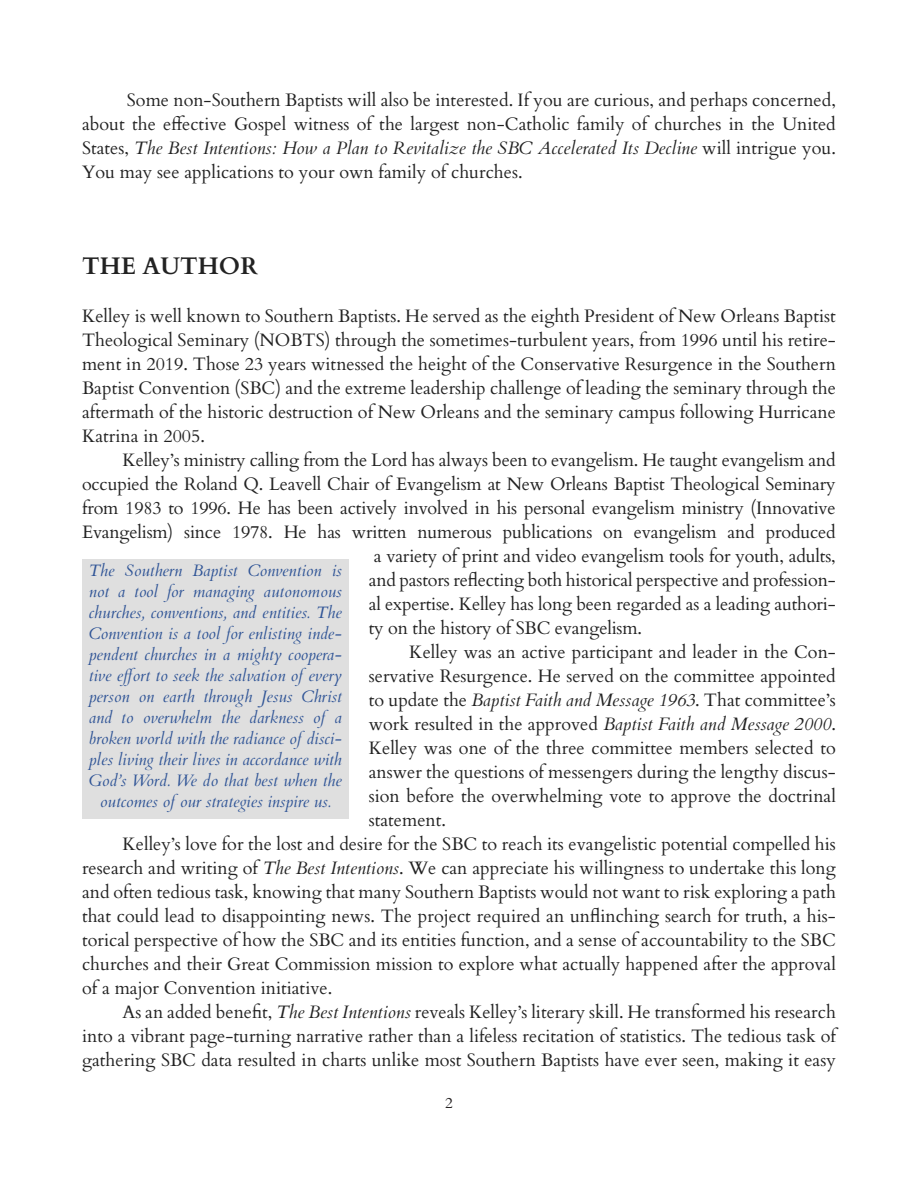
<style>
.page{position:relative;width:918px;height:1188px;background:#fff}
.page>*{position:absolute;margin:0;border:0;box-sizing:border-box;transform-origin:0 0}
.t1{font:700 24px "Cardo";color:#222}
.t2{font:18px/24px "Cardo";color:#222;text-align:justify}
.t3{font:italic 16.5px/21px "Cardo";color:#2f5496;text-align:center}
.ATS_page_numbers{font:15px "Cardo";color:#231f20}
.s1{font-style:italic}
</style>
<div class="page">
<div style="left:82px;top:559px;width:267px;height:260px;background:#dfdfdf"></div>
<p class="t2" style="left:82px;top:87px;width:755px;text-indent:45px">Some non-Southern Baptists will also be interested. If you are curious, and perhaps concerned, about the effective Gospel witness of the largest non-Catholic family of churches in the United States, <span class="s1">The Best Intentions: How a Plan to Revitalize the SBC Accelerated Its Decline</span> will intrigue you.<br>You may see applications to your own family of churches.</p>
<p class="t1" style="left:82px;top:247px;width:177px">THE AUTHOR</p>
<p class="t2" style="left:82px;top:303px;width:755px">Kelley is well known to Southern Baptists. He served as the eighth President of New Orleans Baptist Theological Seminary (NOBTS) through the sometimes-turbulent years, from 1996 until his retire&shy;ment in 2019. Those 23 years witnessed the height of the Conservative Resurgence in the Southern Baptist Convention (SBC) and the extreme leadership challenge of leading the seminary through the aftermath of the historic destruction of New Orleans and the seminary campus following Hurricane Katrina in 2005.</p>
<p class="t2" style="left:82px;top:447px;width:755px;text-indent:40px">Kelley’s ministry calling from the Lord has always been to evangelism. He taught evangelism and occupied the Roland Q. Leavell Chair of Evangelism at New Orleans Baptist Theological Seminary from 1983 to 1996. He has been actively involved in his personal evangelism ministry (Innovative Evangelism) since 1978. He has written numerous publications on evangelism and produced</p>
<p class="t3" style="left:89px;top:560px;width:254px">The Southern Baptist Convention is not a tool for managing autonomous churches, conventions, and entities. The Convention is a tool for enlisting inde&shy;pendent churches in a mighty coopera&shy;tive effort to seek the salvation of every person on earth through Jesus Christ and to overwhelm the darkness of a broken world with the radiance of disci&shy;ples living their lives in accordance with God’s Word. We do that best when the outcomes of our strategies inspire us.</p>
<p class="t2" style="left:369px;top:543px;width:469px">a variety of print and video evangelism tools for youth, adults, and pastors reflecting both historical perspective and profession&shy;al expertise. Kelley has long been regarded as a leading authori&shy;ty on the history of SBC evangelism.</p>
<p class="t2" style="left:369px;top:639px;width:469px;text-indent:40px">Kelley was an active participant and leader in the Con&shy;servative Resurgence. He served on the committee appointed to update the <span class="s1">Baptist Faith and Message 1963</span>. That committee’s work resulted in the approved <span class="s1">Baptist Faith and Message 2000</span>.<br>Kelley was one of the three committee members selected to answer the questions of messengers during the lengthy discus&shy;sion before the overwhelming vote to approve the doctrinal statement.</p>
<p class="t2" style="left:82px;top:831px;width:755px;text-indent:40px">Kelley’s love for the lost and desire for the SBC to reach its evangelistic potential compelled his research and writing of <span class="s1">The Best Intentions</span>. We can appreciate his willingness to undertake this long and often tedious task, knowing that many Southern Baptists would not want to risk exploring a path that could lead to disappointing news. The project required an unflinching search for truth, a his&shy;torical perspective of how the SBC and its entities function, and a sense of accountability to the SBC churches and their Great Commission mission to explore what actually happened after the approval of a major Convention initiative.</p>
<p class="t2" style="left:82px;top:999px;width:755px;text-indent:40px">As an added benefit, <span class="s1">The Best Intentions</span> reveals Kelley’s literary skill. He transformed his research into a vibrant page-turning narrative rather than a lifeless recitation of statistics. The tedious task of gathering SBC data resulted in charts unlike most Southern Baptists have ever seen, making it easy</p>
<p class="ATS_page_numbers" style="left:445px;top:1091px;width:9px">2</p>
</div>
